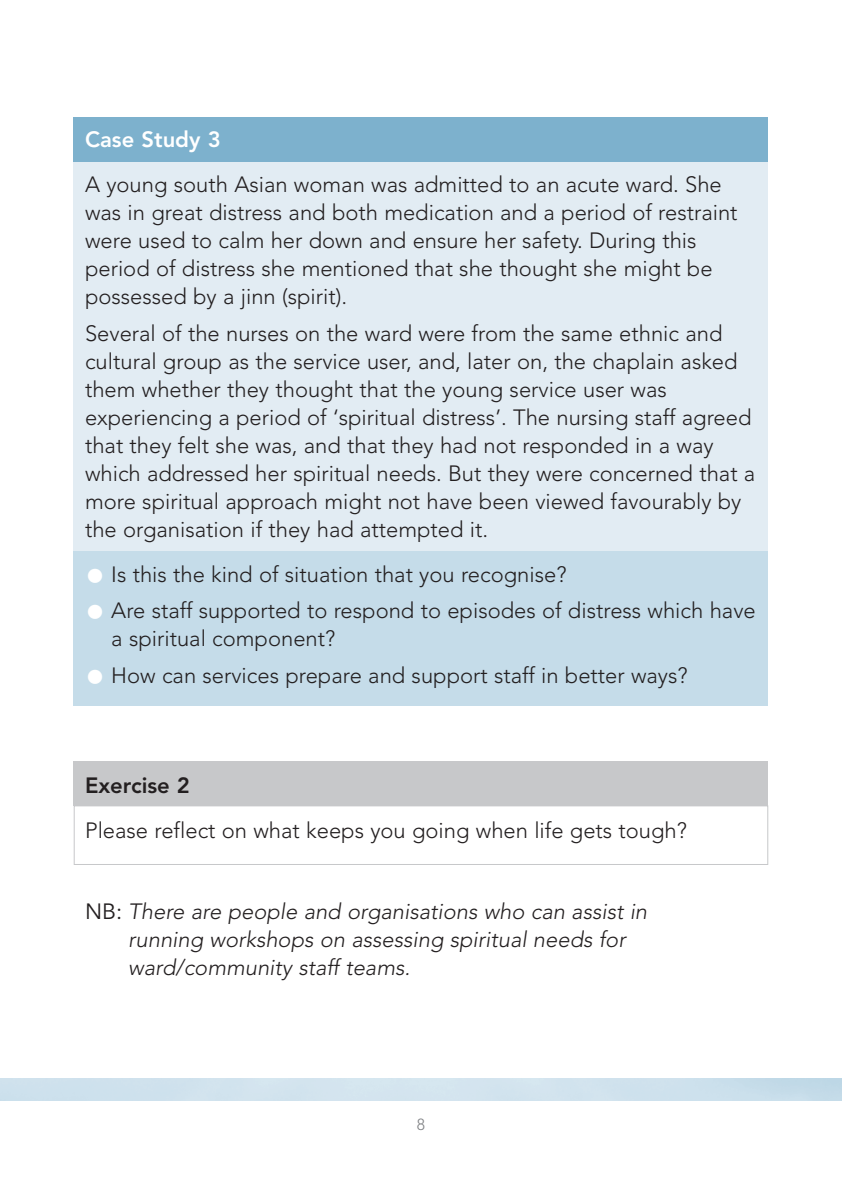
<style>
.page{position:relative;width:842px;height:1191px;background:#fff}
.page>*{position:absolute;margin:0;border:0;box-sizing:border-box;transform-origin:0 0}
.t1{font:300 22px/28px "Avenir";color:#231f20}
.t2{font:800 22px "Avenir";color:#fff}
.t3{font:800 22px "Avenir";color:#231f20}
.t4{font:300 16px "Avenir";color:#808285}
.s1{font-size:40px;color:#fff}
.s2{font-weight:400}
</style>
<div class="page">
<div style="left:74px;top:805px;width:694px;height:60px;border:1px solid #c7c8ca"></div>
<div style="left:74px;top:760px;width:694px;height:45px;background:#c7c8ca"></div>
<div style="left:74px;top:550px;width:694px;height:155px;background:#c5dce9"></div>
<div style="left:74px;top:162px;width:694px;height:388px;background:#e2ecf3"></div>
<div style="left:74px;top:117px;width:694px;height:45px;background:#7db1cd"></div>
<p class="t2" style="left:85px;top:131px;width:137px">Case Study 3</p>
<p class="t1" style="left:85px;top:172px;width:654px">A young south Asian woman was admitted to an acute ward. She was in great distress and both medication and a period of restraint were used to calm her down and ensure her safety. During this period of distress she mentioned that she thought she might be possessed by a jinn (spirit).</p>
<p class="t1" style="left:85px;top:321px;width:672px">Several of the nurses on the ward were from the same ethnic and cultural group as the service user, and, later on, the chaplain asked them whether they thought that the young service user was experiencing a period of ‘spiritual distress’. The nursing staff agreed that they felt she was, and that they had not responded in a way which addressed her spiritual needs. But they were concerned that a more spiritual approach might not have been viewed favourably by the organisation if they had attempted it.</p>
<p class="t1" style="left:85px;top:562px;width:483px"><span class="s1">•</span> Is this the kind of situation that you recognise?</p>
<p class="t1" style="left:111px;top:598px;width:646px;text-indent:-26px"><span class="s1">•</span> Are staff supported to respond to episodes of distress which have a spiritual component?</p>
<p class="t1" style="left:85px;top:663px;width:604px"><span class="s1">•</span> How can services prepare and support staff in better ways?</p>
<p class="t3" style="left:85px;top:776px;width:106px">Exercise 2</p>
<p class="t1" style="left:85px;top:817px;width:603px">Please reflect on what keeps you going when life gets tough?</p>
<p class="t1" style="left:128px;top:899px;width:523px;text-indent:-43px"><span class="s2">NB:</span> There are people and organisations who can assist in running workshops on assessing spiritual needs for ward/community staff teams.</p>
<p class="t4" style="left:417px;top:1117px;width:10px">8</p>
</div>
